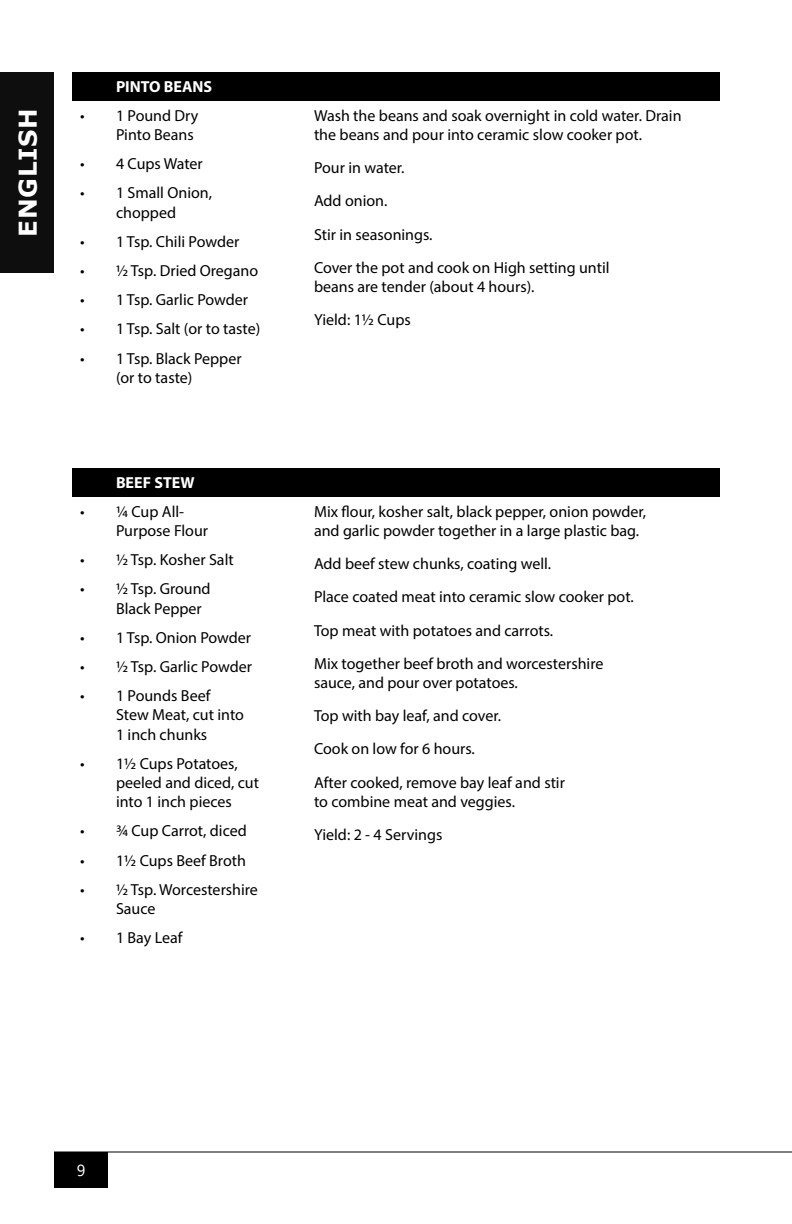
<style>
.page{position:relative;width:792px;height:1224px;background:#fff}
.page>*{position:absolute;margin:0;border:0;box-sizing:border-box;transform-origin:0 0}
.t1{font:700 24.4px "Verdana";letter-spacing:.03em;color:#fff}
.t2{font:16px/19.2px "Myriad Pro";color:#000}
.t3{font:700 16px "Myriad Pro";color:#fff}
.t4{font:16px "Segoe UI";color:#fff}
</style>
<div class="page">
<div style="left:0;top:72px;width:54px;height:201px;background:#0e0e0e"></div>
<hr style="left:54px;top:1152px;width:738px;height:1px;background:#000">
<div style="left:54px;top:1152px;width:54px;height:36px;background:#000"></div>
<div style="left:72px;top:72px;width:648px;height:29px;background:#000"></div>
<div style="left:72px;top:468px;width:648px;height:29px;background:#000"></div>
<h1 class="t1" style="left:11px;top:237px;width:130px;rotate:-90deg">ENGLISH</h1>
<p class="t3" style="left:116px;top:76px;width:98px">PINTO BEANS</p>
<p class="t2" style="left:80px;top:106px;width:120px;text-align:right">• 1 Pound Dry<br>Pinto Beans</p>
<p class="t2" style="left:80px;top:154px;width:124px">• 4 Cups Water</p>
<p class="t2" style="left:80px;top:183px;width:134px;text-align:center">• 1 Small Onion, chopped</p>
<p class="t2" style="left:80px;top:232px;width:161px">• 1 Tsp. Chili Powder</p>
<p class="t2" style="left:80px;top:261px;width:180px">• ½ Tsp. Dried Oregano</p>
<p class="t2" style="left:80px;top:290px;width:170px">• 1 Tsp. Garlic Powder</p>
<p class="t2" style="left:80px;top:319px;width:182px">• 1 Tsp. Salt (or to taste)</p>
<p class="t2" style="left:116px;top:348px;width:127px;text-indent:-36px">• 1 Tsp. Black Pepper (or to taste)</p>
<p class="t3" style="left:116px;top:472px;width:80px">BEEF STEW</p>
<p class="t2" style="left:116px;top:502px;width:94px;text-indent:-36px">• ¼ Cup All-<br>Purpose Flour</p>
<p class="t2" style="left:80px;top:550px;width:155px">• ½ Tsp. Kosher Salt</p>
<p class="t2" style="left:116px;top:579px;width:96px;text-indent:-36px">• ½ Tsp. Ground<br>Black Pepper</p>
<p class="t2" style="left:80px;top:628px;width:173px">• 1 Tsp. Onion Powder</p>
<p class="t2" style="left:80px;top:657px;width:173px">• ½ Tsp. Garlic Powder</p>
<p class="t2" style="left:116px;top:686px;width:130px;text-indent:-36px">• 1 Pounds Beef<br>Stew Meat, cut into<br>1 inch chunks</p>
<p class="t2" style="left:116px;top:754px;width:145px;text-indent:-36px">• 1½ Cups Potatoes, peeled and diced, cut into 1 inch pieces</p>
<p class="t2" style="left:80px;top:821px;width:168px">• ¾ Cup Carrot, diced</p>
<p class="t2" style="left:80px;top:850px;width:168px">• 1½ Cups Beef Broth</p>
<p class="t2" style="left:116px;top:880px;width:143px;text-indent:-36px">• ½ Tsp. Worcestershire<br>Sauce</p>
<p class="t2" style="left:80px;top:928px;width:104px">• 1 Bay Leaf</p>
<p class="t2" style="left:314px;top:106px;width:369px">Wash the beans and soak overnight in cold water. Drain the beans and pour into ceramic slow cooker pot.</p>
<p class="t2" style="left:314px;top:158px;width:92px">Pour in water.</p>
<p class="t2" style="left:314px;top:191px;width:75px">Add onion.</p>
<p class="t2" style="left:314px;top:224px;width:120px">Stir in seasonings.</p>
<p class="t2" style="left:314px;top:258px;width:297px">Cover the pot and cook on High setting until beans are tender (about 4 hours).</p>
<p class="t2" style="left:314px;top:310px;width:98px">Yield: 1½ Cups</p>
<p class="t2" style="left:314px;top:502px;width:334px">Mix flour, kosher salt, black pepper, onion powder, and garlic powder together in a large plastic bag.</p>
<p class="t2" style="left:314px;top:554px;width:239px">Add beef stew chunks, coating well.</p>
<p class="t2" style="left:314px;top:587px;width:321px">Place coated meat into ceramic slow cooker pot.</p>
<p class="t2" style="left:314px;top:620px;width:241px">Top meat with potatoes and carrots.</p>
<p class="t2" style="left:314px;top:654px;width:291px">Mix together beef broth and worcestershire sauce, and pour over potatoes.</p>
<p class="t2" style="left:314px;top:706px;width:189px">Top with bay leaf, and cover.</p>
<p class="t2" style="left:314px;top:739px;width:162px">Cook on low for 6 hours.</p>
<p class="t2" style="left:314px;top:772px;width:252px">After cooked, remove bay leaf and stir to combine meat and veggies.</p>
<p class="t2" style="left:314px;top:825px;width:130px">Yield: 2 - 4 Servings</p>
<p class="t4" style="left:77px;top:1155px;width:10px">9</p>
</div>
